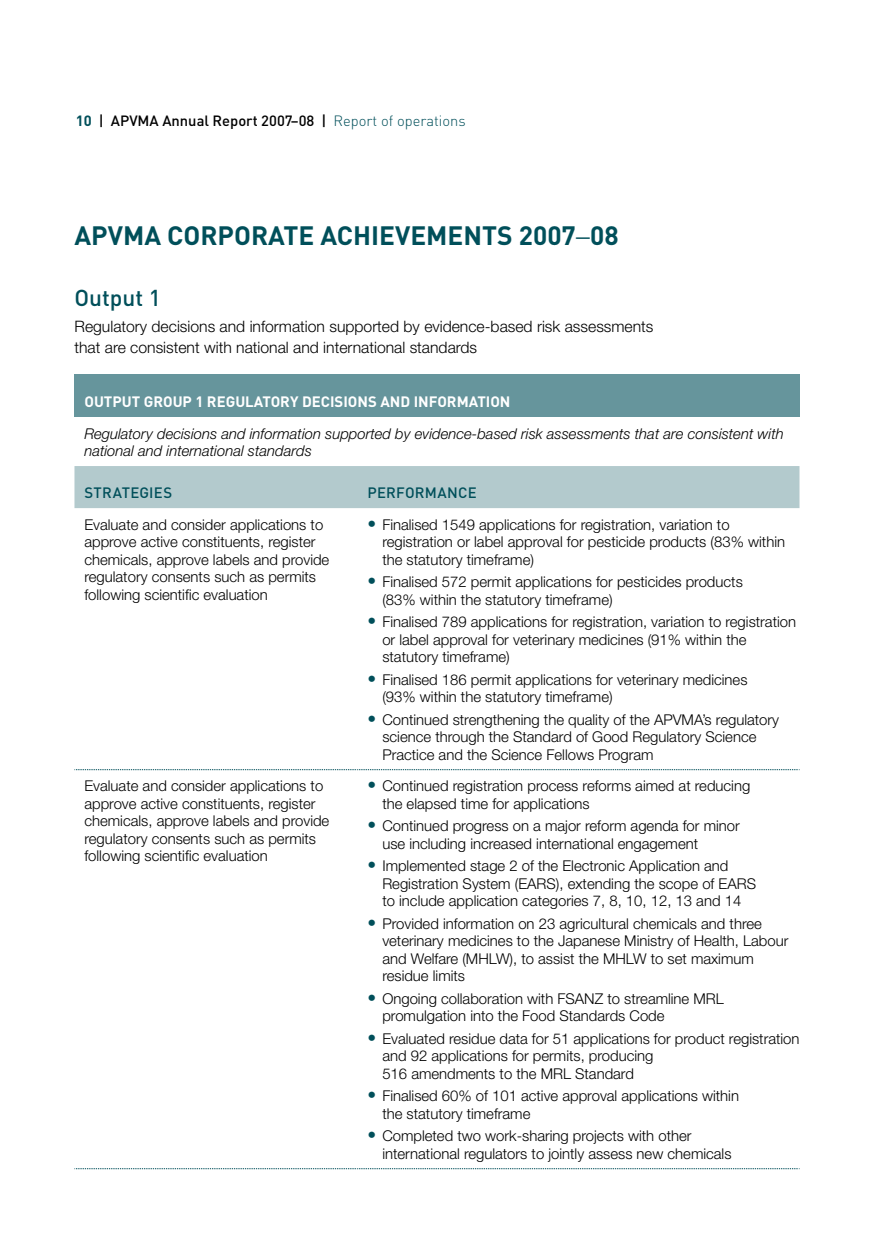
<style>
.page{position:relative;width:874px;height:1241px;background:#fff}
.page>*{position:absolute;margin:0;border:0;box-sizing:border-box;transform-origin:0 0}
.t1{font:700 26.25px "DIN";color:#004f5a}
.t2{font:500 22.75px "DIN";color:#004f5a}
.t3{font:300 15.75px/21px "Helvetica Neue";color:#000}
.t4{font:300 14.88px/17.5px "Helvetica Neue";color:#000}
.t5{font:italic 300 14.88px/17.5px "Helvetica Neue";color:#000}
.t6{font:700 14.88px "DIN";color:#fff}
.t7{font:500 14.88px "DIN";letter-spacing:.015em;color:#004f5a}
.t8{font:500 14.7px "DIN";color:#000}
.s1{font-weight:700;color:#004f5a}
.s2{font-weight:300;color:#004f5a}
.s3{font-weight:500;font-size:17.5px;color:#004f5a}
</style>
<div class="page">
<div style="left:74px;top:375px;width:725px;height:42px;background:#66959c"></div>
<div style="left:74px;top:466px;width:725px;height:42px;background:#b3cacd"></div>
<svg style="left:74px;top:769px;width:725px;height:1px"></svg>
<svg style="left:74px;top:1168px;width:725px;height:1px"></svg>
<p class="t8" style="left:76px;top:111px;width:391px"><span class="s1">10</span> | APVMA ANNUAL REPORT 2007–08 | <span class="s2">Report of operations</span></p>
<h1 class="t1" style="left:74px;top:218px;width:19px">APVMA</h1>
<h1 class="t1" style="left:167px;top:218px;width:453px">CO RPORATE ACHIEVEMENTS 2007−08</h1>
<h2 class="t2" style="left:74px;top:283px;width:88px">OUTPUT 1</h2>
<p class="t3" style="left:74px;top:315px;width:580px">Regulatory decisions and information supported by evidence-based risk assessments that are consistent with national and international standards</p>
<p class="t6" style="left:84px;top:392px;width:427px">OUTPUT GROUP 1 REGULATORY DECISIONS AND INFORMATION</p>
<p class="t5" style="left:84px;top:424px;width:700px">Regulatory decisions and information supported by evidence-based risk assessments that are consistent with national and international standards</p>
<p class="t7" style="left:84px;top:483px;width:20px">STRAT</p>
<p class="t7" style="left:130px;top:483px;width:42px">EGI ES</p>
<p class="t7" style="left:367px;top:483px;width:30px">PERFORMA</p>
<p class="t7" style="left:447px;top:483px;width:31px">NCE</p>
<p class="t4" style="left:84px;top:515px;width:246px">Evaluate and consider applications to approve active constituents, register chemicals, approve labels and provide regulatory consents such as permits following scientific evaluation</p>
<p class="t4" style="left:382px;top:515px;width:404px;text-indent:-15px"><span class="s3">•</span> Finalised 1549 applications for registration, variation to registration or label approval for pesticide products (83% within the statutory timeframe)</p>
<p class="t4" style="left:382px;top:573px;width:362px;text-indent:-15px"><span class="s3">•</span> Finalised 572 permit applications for pesticides products (83% within the statutory timeframe)</p>
<p class="t4" style="left:382px;top:612px;width:415px;text-indent:-15px"><span class="s3">•</span> Finalised 789 applications for registration, variation to registration or label approval for veterinary medicines (91% within the statutory timeframe)</p>
<p class="t4" style="left:382px;top:670px;width:366px;text-indent:-15px"><span class="s3">•</span> Finalised 186 permit applications for veterinary medicines (93% within the statutory timeframe)</p>
<p class="t4" style="left:382px;top:710px;width:398px;text-indent:-15px"><span class="s3">•</span> Continued strengthening the quality of the APVMA’s regulatory science through the Standard of Good Regulatory Science<br>Practice and the Science Fellows Program</p>
<p class="t4" style="left:84px;top:776px;width:246px">Evaluate and consider applications to approve active constituents, register chemicals, approve labels and provide regulatory consents such as permits following scientific evaluation</p>
<p class="t4" style="left:382px;top:776px;width:369px;text-indent:-15px"><span class="s3">•</span> Continued registration process reforms aimed at reducing the elapsed time for applications</p>
<p class="t4" style="left:382px;top:816px;width:359px;text-indent:-15px"><span class="s3">•</span> Continued progress on a major reform agenda for minor use including increased international engagement</p>
<p class="t4" style="left:382px;top:856px;width:375px;text-indent:-15px"><span class="s3">•</span> Implemented stage 2 of the Electronic Application and<br>Registration System (EARS), extending the scope of EARS to include application categories 7, 8, 10, 12, 13 and 14</p>
<p class="t4" style="left:382px;top:914px;width:407px;text-indent:-15px"><span class="s3">•</span> Provided information on 23 agricultural chemicals and three veterinary medicines to the Japanese Ministry of Health, Labour and Welfare (MHLW), to assist the MHLW to set maximum residue limits</p>
<p class="t4" style="left:382px;top:989px;width:343px;text-indent:-15px"><span class="s3">•</span> Ongoing collaboration with FSANZ to streamline MRL promulgation into the Food Standards Code</p>
<p class="t4" style="left:382px;top:1029px;width:418px;text-indent:-15px"><span class="s3">•</span> Evaluated residue data for 51 applications for product registration and 92 applications for permits, producing<br>516 amendments to the MRL Standard</p>
<p class="t4" style="left:382px;top:1086px;width:358px;text-indent:-15px"><span class="s3">•</span> Finalised 60% of 101 active approval applications within the statutory timeframe</p>
<p class="t4" style="left:382px;top:1126px;width:350px;text-indent:-15px"><span class="s3">•</span> Completed two work-sharing projects with other international regulators to jointly assess new chemicals</p>
</div>
